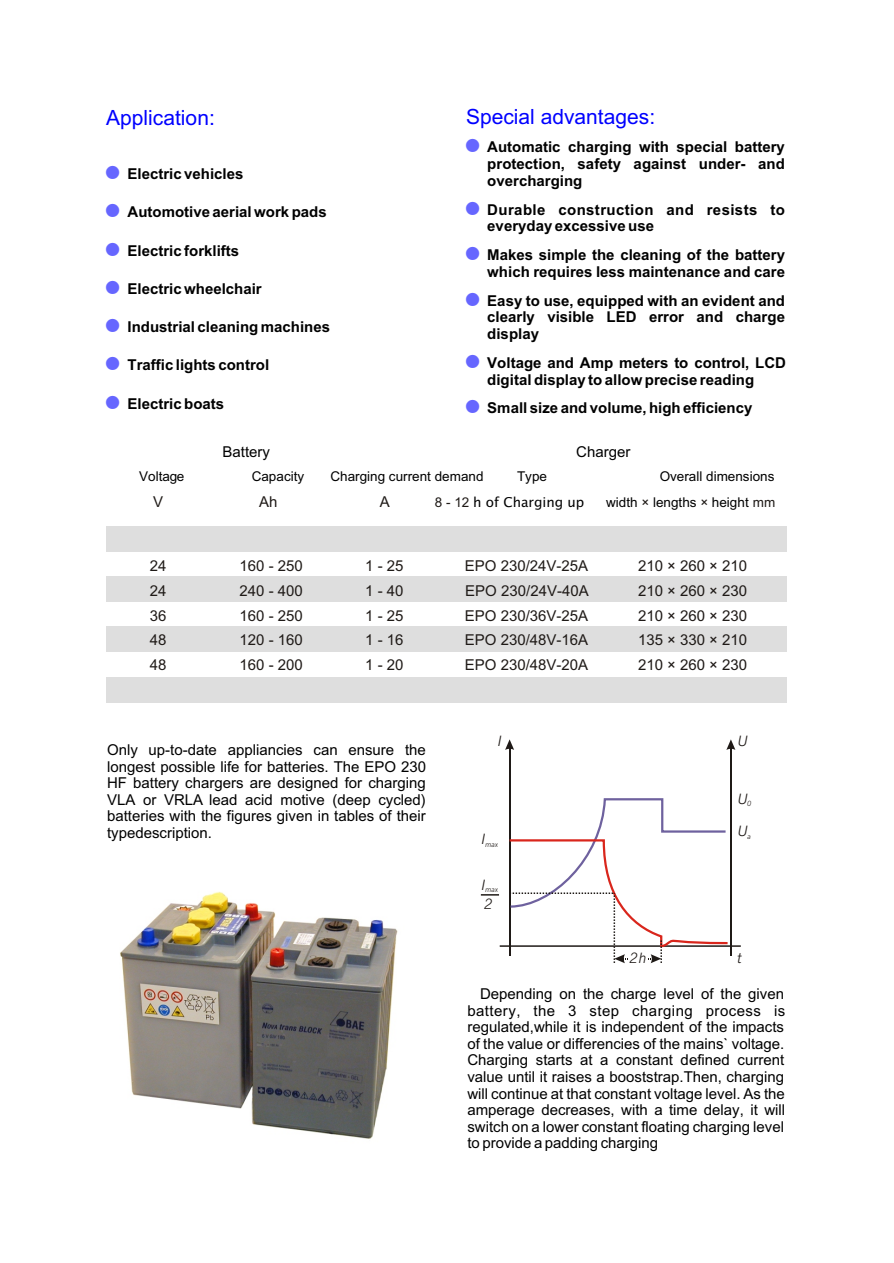
<style>
.page{position:relative;width:894px;height:1263px;background:#fff}
.page>*{position:absolute;margin:0;border:0;box-sizing:border-box;transform-origin:0 0}
.t1{font:21px "Arial";color:#00f}
.t2{font:15px/16.6px "Arial HU";color:#000;text-align:justify}
.t3{font:700 15px/16.8px "Arial";color:#000;text-align:justify}
.t4{font:15px "Arial HU";color:#1f1a17}
.t5{font:700 15px/16.8px "Arial";letter-spacing:.025em;color:#000}
.t6{font:italic 700 13.95px "News Gothic";color:#1f1a17}
.t7{font:13.5px "Arial HU";color:#000}
.t8{font:13.5px "Lucida Sans Unicode";color:#000}
.t9{font:13.5px "Arial HU";color:#1f1a17}
.t10{font:italic 700 7.05px "News Gothic";color:#1f1a17}
.s1{font-family:"Arial"}
.s2{font-family:"Arial HU";color:#1f1a17}
.s3{color:#1f1a17}
</style>
<div class="page">
<div style="left:106px;top:577px;width:681px;height:25px;background:#dedede"></div>
<div style="left:106px;top:627px;width:681px;height:25px;background:#dedede"></div>
<div style="left:106px;top:677px;width:681px;height:25px;background:#dedede"></div>
<div style="left:106px;top:526px;width:681px;height:25px;background:#dedede"></div>
<hr style="left:509px;top:745px;width:1px;height:211px;background:#1f1a17">
<svg style="left:505px;top:739px;width:9px;height:11px"></svg>
<hr style="left:730px;top:745px;width:2px;height:211px;background:#1f1a17">
<svg style="left:726px;top:739px;width:9px;height:11px"></svg>
<hr style="left:500px;top:945px;width:241px;height:2px;background:#1f1a17">
<svg style="left:481px;top:894px;width:18px;height:2px"></svg>
<svg style="left:507px;top:797px;width:223px;height:166px"></svg>
<img style="left:120px;top:891px;width:278px;height:248px">
<h1 class="t1" style="left:106px;top:110px;width:110px">Application:</h1>
<p class="t3" style="left:128px;top:167px;width:117px">Electric vehicles</p>
<p class="t3" style="left:128px;top:205px;width:201px">Automotive aerial work pads</p>
<p class="t3" style="left:128px;top:243px;width:113px">Electric forklifts</p>
<p class="t3" style="left:128px;top:282px;width:136px">Electric wheelchair</p>
<p class="t3" style="left:128px;top:320px;width:204px">Industrial cleaning machines</p>
<p class="t3" style="left:128px;top:358px;width:143px">Traffic lights control</p>
<p class="t3" style="left:128px;top:396px;width:98px">Electric boats</p>
<h1 class="t1" style="left:466px;top:108px;width:191px">Special advantages:</h1>
<p class="t3" style="left:487px;top:140px;width:299px">Automatic charging with special battery protection, safety against under- and overcharging</p>
<p class="t5" style="left:487px;top:202px;width:299px">Durable construction and resists to everyday excessive use</p>
<p class="t3" style="left:487px;top:248px;width:299px">Makes simple the cleaning of the battery which requires less maintenance and care</p>
<p class="t3" style="left:487px;top:293px;width:299px">Easy to use, equipped with an evident and clearly visible LED error and charge display</p>
<p class="t3" style="left:487px;top:356px;width:300px">Voltage and Amp meters to control, LCD digital display to allow precise reading</p>
<p class="t3" style="left:487px;top:401px;width:267px">Small size and volume, high efficiency</p>
<p class="t2" style="left:223px;top:445px;width:49px">Battery</p>
<p class="t2" style="left:576px;top:445px;width:56px">Charger</p>
<p class="t7" style="left:139px;top:471px;width:47px">Voltag<span class="s1">e</span></p>
<p class="t7" style="left:252px;top:471px;width:54px">Capacity</p>
<p class="t7" style="left:330px;top:471px;width:155px">Charging current demand</p>
<p class="t7" style="left:517px;top:471px;width:32px">Type</p>
<p class="t7" style="left:660px;top:471px;width:116px">Overall dimensions</p>
<p class="t8" style="left:435px;top:496px;width:151px"><span class="s2">8 - 12</span> h of Charging up</p>
<p class="t7" style="left:606px;top:497px;width:171px">width lengths height <span class="s3">mm</span></p>
<p class="t4" style="left:153px;top:496px;width:12px">V</p>
<p class="t4" style="left:259px;top:496px;width:20px">Ah</p>
<p class="t4" style="left:380px;top:496px;width:12px">A</p>
<p class="t9" style="left:641px;top:497px;width:9px">×</p>
<p class="t9" style="left:700px;top:497px;width:9px">×</p>
<p class="t4" style="left:150px;top:560px;width:18px">24</p>
<p class="t4" style="left:240px;top:560px;width:65px">160 - 250</p>
<p class="t4" style="left:365px;top:560px;width:40px">1 - 25</p>
<p class="t4" style="left:465px;top:560px;width:125px">EPO 230/24V-25A</p>
<p class="t4" style="left:638px;top:560px;width:111px">210 × 260 × 210</p>
<p class="t4" style="left:150px;top:585px;width:18px">24</p>
<p class="t4" style="left:240px;top:585px;width:65px">240 - 400</p>
<p class="t4" style="left:365px;top:585px;width:40px">1 - 40</p>
<p class="t4" style="left:465px;top:585px;width:125px">EPO 230/24V-40A</p>
<p class="t4" style="left:638px;top:585px;width:111px">210 × 260 × 230</p>
<p class="t4" style="left:150px;top:610px;width:18px">36</p>
<p class="t4" style="left:240px;top:610px;width:65px">160 - 250</p>
<p class="t4" style="left:365px;top:610px;width:40px">1 - 25</p>
<p class="t4" style="left:465px;top:610px;width:125px">EPO 230/36V-25A</p>
<p class="t4" style="left:638px;top:610px;width:111px">210 × 260 × 230</p>
<p class="t4" style="left:150px;top:635px;width:18px">48</p>
<p class="t4" style="left:240px;top:635px;width:65px">120 - 160</p>
<p class="t4" style="left:365px;top:635px;width:40px">1 - 16</p>
<p class="t4" style="left:465px;top:635px;width:125px">EPO 230/48V-16A</p>
<p class="t4" style="left:638px;top:635px;width:111px">135 × 330 × 210</p>
<p class="t4" style="left:150px;top:659px;width:18px">48</p>
<p class="t4" style="left:240px;top:659px;width:65px">160 - 200</p>
<p class="t4" style="left:365px;top:659px;width:40px">1 - 20</p>
<p class="t4" style="left:465px;top:659px;width:125px">EPO 230/48V-20A</p>
<p class="t4" style="left:638px;top:659px;width:111px">210 × 260 × 230</p>
<p class="t2" style="left:107px;top:743px;width:321px">Only up-to-date appliancies can ensure the longest possible life for batteries. The EPO 230<br>HF battery chargers are designed for charging VLA or VRLA lead acid motive (deep cycled) batteries with the figures given in tables of their typedescription.</p>
<p class="t6" style="left:497px;top:736px;width:6px">I</p>
<p class="t6" style="left:737px;top:736px;width:12px">U</p>
<p class="t10" style="left:481px;top:842px;width:19px"><sup>I</sup>max</p>
<p class="t10" style="left:481px;top:887px;width:19px"><sup>I</sup>max</p>
<p class="t6" style="left:484px;top:899px;width:10px">2</p>
<p class="t6" style="left:737px;top:793px;width:16px">U<sub>0</sub></p>
<p class="t6" style="left:737px;top:826px;width:15px">U<sub>a</sub></p>
<p class="t6" style="left:630px;top:953px;width:18px">2h</p>
<p class="t6" style="left:737px;top:953px;width:6px">t</p>
<p class="t2" style="left:467px;top:987px;width:319px;text-indent:13px">Depending on the charge level of the given battery, the 3 step charging process is regulated,while it is independent of the impacts of the value or differencies of the mains` voltage.<br>Charging starts at a constant defined current value until it raises a booststrap.Then, charging will continue at that constant voltage level. As the amperage decreases, with a time delay, it will switch on a lower constant floating charging level to provide a padding charging</p>
</div>
